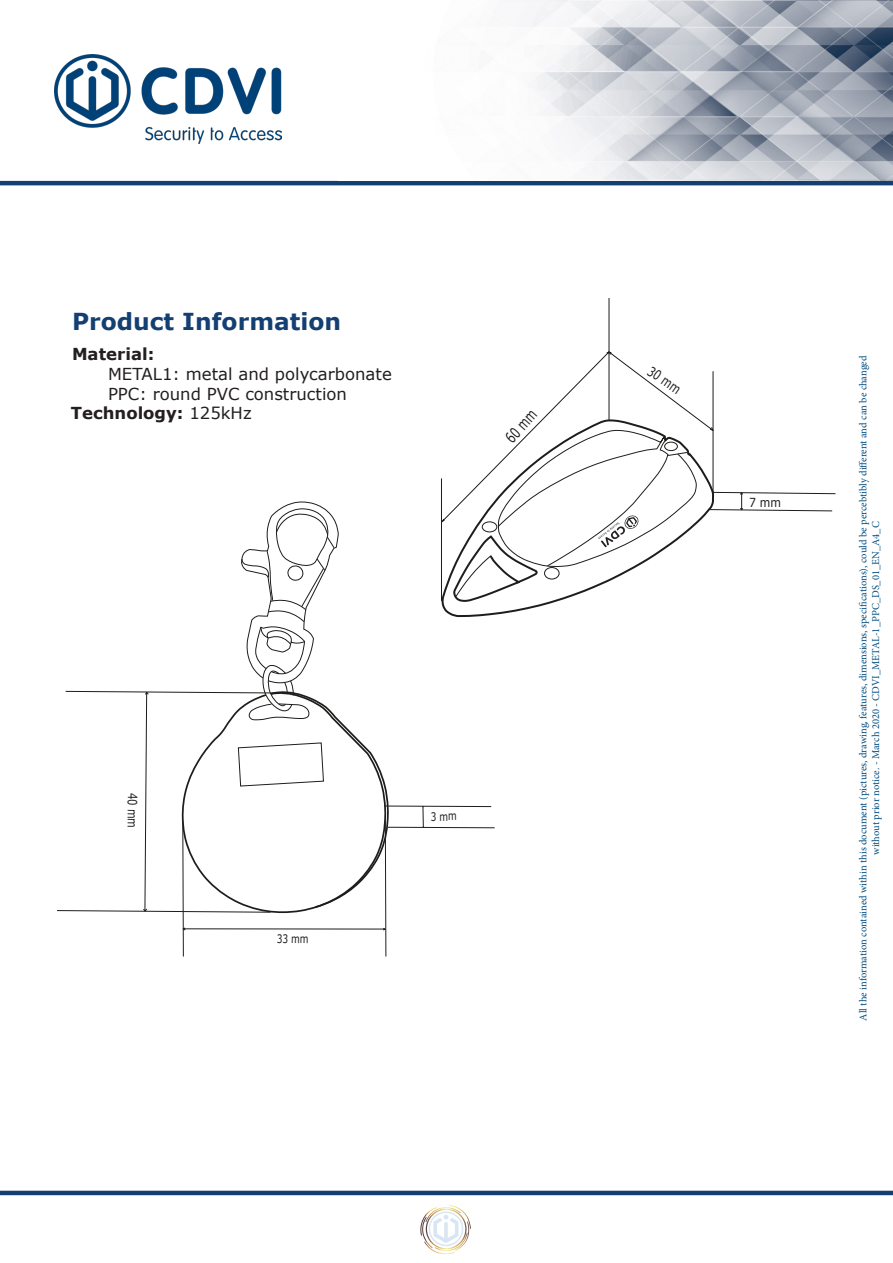
<style>
.page{position:relative;width:893px;height:1263px;background:#fff}
.page>*{position:absolute;margin:0;border:0;box-sizing:border-box;transform-origin:0 0}
.t1{font:700 23.4px "Verdana";color:#143f72}
.t2{font:16.5px "Verdana";color:#231f20}
.t3{font:700 16.5px "Verdana";color:#231f20}
.t4{font:15.3px "Verdana";color:#1c1c1b;scale:.7 1}
.t5{font:13.5px "Verdana";color:#1c1c1b;scale:.76 1}
.t6{font:12.75px "Verdana";color:#1c1c1b;scale:.77 1}
.t7{font:12.45px "Verdana";color:#1c1c1b;scale:.88 1}
.t8{font:11.7px "Verdana";color:#1c1c1b;scale:.76 1}
.t9{font:10.5px/12.6px "Minion Pro";color:#014d7f;text-align:center}
.s1{font-weight:400}
</style>
<div class="page">
<hr style="left:0;top:1191px;width:893px;height:4px;background:#143f72">
<img style="left:54px;top:54px;width:228px;height:89px">
<hr style="left:0;top:181px;width:893px;height:4px;background:#143f72">
<img style="left:522px;top:0;width:371px;height:181px">
<hr style="left:609px;top:298px;width:1px;height:122px;background:#1c1c1b">
<svg style="left:420px;top:1205px;width:51px;height:49px"></svg>
<svg style="left:57px;top:351px;width:779px;height:606px"></svg>
<p class="t1" style="left:72px;top:306px;width:271px">Product Information</p>
<p class="t3" style="left:72px;top:343px;width:84px">Material:</p>
<p class="t2" style="left:108px;top:363px;width:285px">METAL1: metal and polycarbonate</p>
<p class="t2" style="left:108px;top:383px;width:241px">PPC: round PVC construction</p>
<p class="t3" style="left:71px;top:403px;width:182px">Technology: <span class="s1">125kHz</span></p>
<p class="t6" style="left:141px;top:793px;width:47px;rotate:91deg">40 mm</p>
<p class="t8" style="left:277px;top:931px;width:43px;rotate:1deg">33 mm</p>
<p class="t4" style="left:501px;top:434px;width:56px;rotate:-48deg">60 mm</p>
<p class="t5" style="left:654px;top:362px;width:50px;rotate:35deg">30 mm</p>
<p class="t7" style="left:749px;top:495px;width:38px">7 mm</p>
<p class="t9" style="left:857px;top:1020px;width:667px;rotate:-90deg">All the information contained within this document (pictures, drawing, features, dimensions, specifications), could be percebtibly different and can be changed without prior notice. - March 2020 - CDVI_METAL-1_PPC_DS_01_EN_A4_C</p>
</div>
